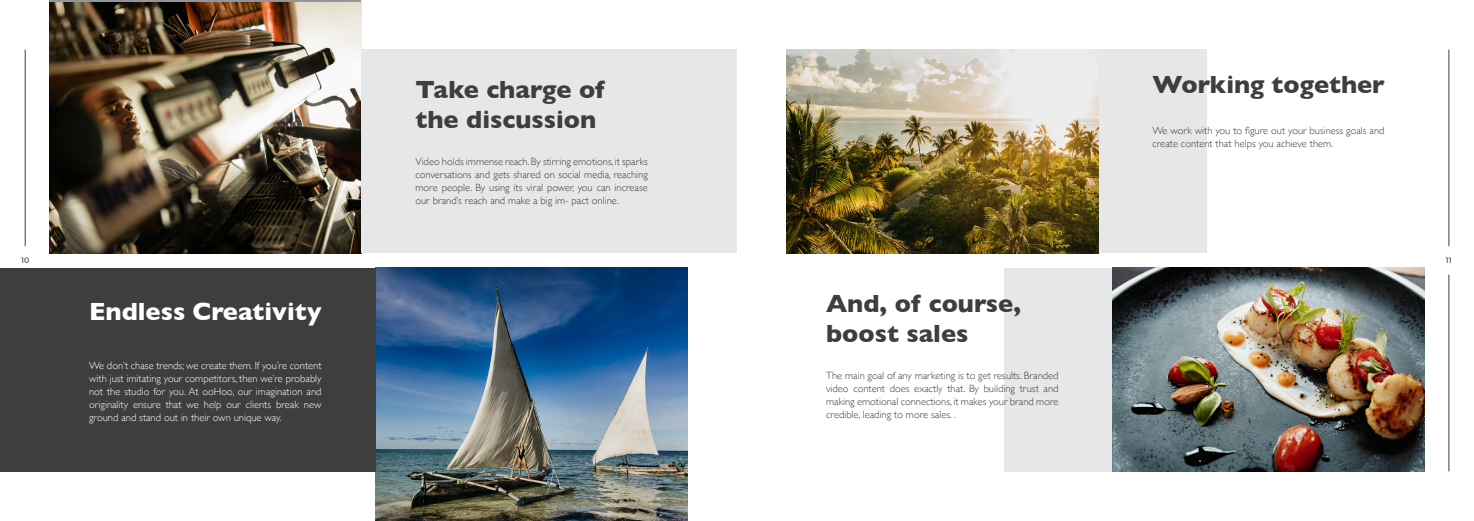
<style>
.page{position:relative;width:1474px;height:521px;background:#fff}
.page>*{position:absolute;margin:0;border:0;box-sizing:border-box;transform-origin:0 0}
.t1{font:700 25.38px/30.4px "Gill Sans";color:#3e3e3f}
.t2{font:700 25.38px "Gill Sans";color:#fff}
.Body_Text_-_Regular__Justify{font:300 10.5px/13.1px "Gill Sans";color:#3e3e3f;text-align:justify}
.Body_Text_-_Regular__Justify-2{font:300 10.5px/13.1px "Gill Sans";color:#fff;text-align:justify}
.t3{font:500 7.88px "Montserrat";color:#3e3e3f}
</style>
<div class="page">
<img style="left:376px;top:268px;width:311px;height:253px">
<img style="left:50px;top:3px;width:311px;height:250px">
<div style="left:361px;top:50px;width:376px;height:203px;background:#e6e7e9"></div>
<div style="left:0;top:268px;width:376px;height:203px;background:#3e3e3f"></div>
<div style="left:1098px;top:50px;width:108px;height:203px;background:#e6e7e9"></div>
<div style="left:1004px;top:268px;width:108px;height:203px;background:#e6e7e9"></div>
<img style="left:1112px;top:268px;width:312px;height:203px">
<img style="left:786px;top:50px;width:312px;height:203px">
<hr style="left:25px;top:50px;width:1px;height:196px;background:#3e3e3f">
<hr style="left:1448px;top:50px;width:1px;height:196px;background:#3e3e3f">
<hr style="left:1448px;top:275px;width:1px;height:196px;background:#3e3e3f">
<p class="t1" style="left:415px;top:73px;width:191px">Take charge of the discussion</p>
<p class="Body_Text_-_Regular__Justify" style="left:415px;top:154px;width:234px">Video holds immense reach. By stirring emotions, it sparks conversations and gets shared on social media, reaching more people. By using its viral power, you can increase our brand’s reach and make a big im- pact online.</p>
<p class="t1" style="left:1152px;top:69px;width:234px">Working together</p>
<p class="Body_Text_-_Regular__Justify" style="left:1152px;top:123px;width:233px">We work with you to figure out your business goals and</p>
<p class="Body_Text_-_Regular__Justify" style="left:1152px;top:136px;width:182px">create content that helps you achieve them.</p>
<p class="t3" style="left:21px;top:255px;width:10px">10</p>
<p class="t3" style="left:1445px;top:255px;width:7px">11</p>
<p class="t2" style="left:89px;top:291px;width:234px">Endless Creativity</p>
<p class="Body_Text_-_Regular__Justify-2" style="left:89px;top:358px;width:234px">We don’t chase trends; we create them. If you’re content with just imitating your competitors, then we’re probably not the studio for you. At ooHoo, our imagination and originality ensure that we help our clients break new ground and stand out in their own unique way.</p>
<p class="t1" style="left:826px;top:287px;width:197px">And, of course, boost sales</p>
<p class="Body_Text_-_Regular__Justify" style="left:826px;top:368px;width:234px">The main goal of any marketing is to get results. Branded video content does exactly that. By building trust and making emotional connections, it makes your brand more credible, leading to more sales. .</p>
</div>
